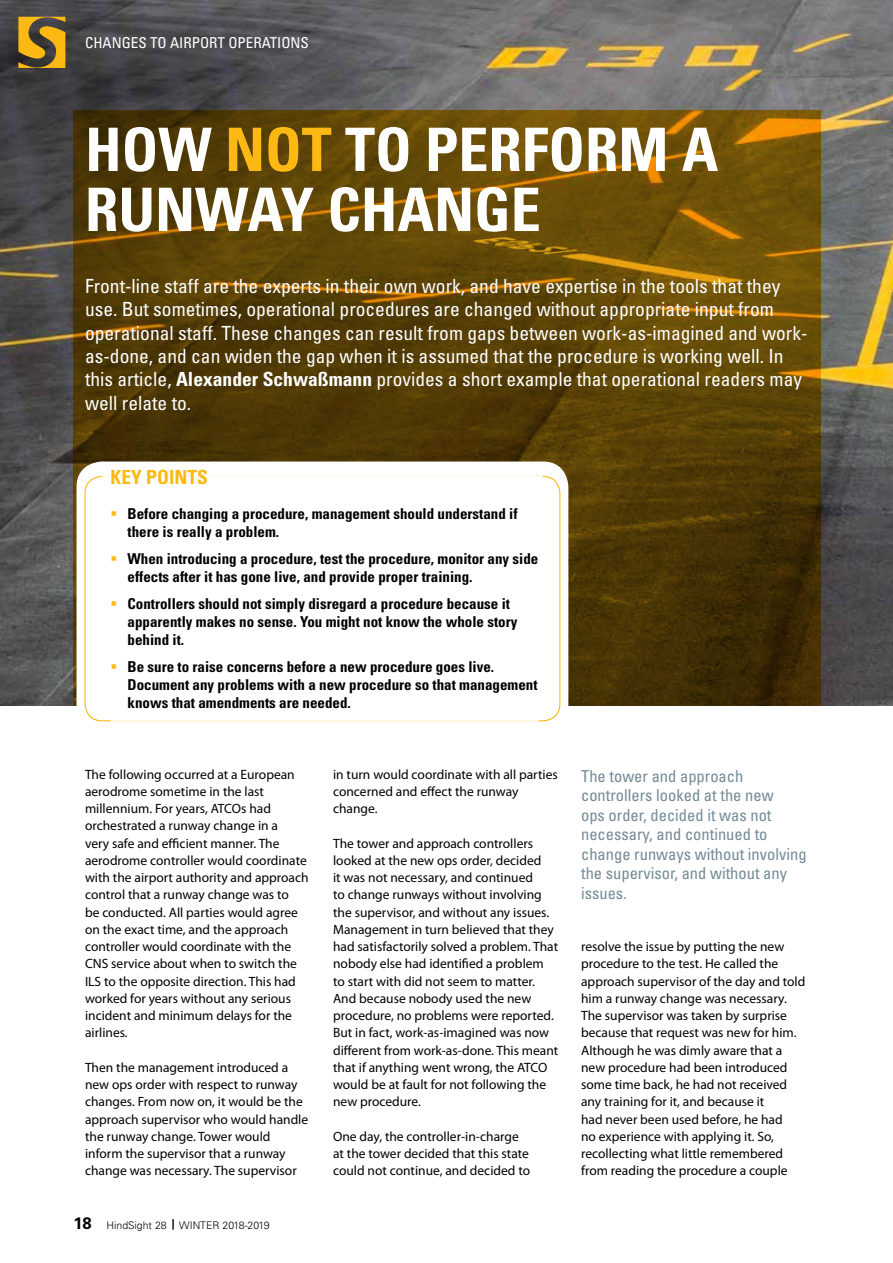
<style>
.page{position:relative;width:893px;height:1263px;background:#fff}
.page>*{position:absolute;margin:0;border:0;box-sizing:border-box;transform-origin:0 0}
.T1{font:700 condensed 60px/60px "Univers LT Std";color:#fff}
.Intro{font:condensed 19.5px/23.4px "Univers LT Std";color:#fff}
.Key_points_title{font:700 condensed 19.5px "Univers LT Std";color:#fdb913}
.Callout{font:condensed 16.5px/19.5px "Univers LT Std";color:#748a96}
.t1{font:700 condensed 15px/18px "Univers LT Std";color:#000}
.t2{font:condensed 15px "Univers LT Std";color:#fff}
.BT{font:13.5px/17.2px "Myriad Pro";color:#000}
.t3{font:300 10.5px "Univers LT Std";color:#000}
.s1{color:#fdb913}
.s2{font-weight:700}
.s3{font-weight:700;font-size:16.5px}
</style>
<div class="page">
<img style="left:0;top:0;width:893px;height:706px">
<svg style="left:74px;top:111px;width:747px;height:595px;background:#5b4106"></svg>
<svg style="left:77px;top:461px;width:491px;height:261px"></svg>
<hr style="left:102px;top:476px;width:441px;height:1px;background:#fff">
<hr style="left:111px;top:549px;width:428px;height:2px;background:#fff">
<hr style="left:111px;top:594px;width:428px;height:2px;background:#fff">
<hr style="left:111px;top:657px;width:428px;height:2px;background:#fff">
<hr style="left:111px;top:720px;width:428px;height:2px;background:#fff">
<svg style="left:18px;top:17px;width:47px;height:51px;background:#a88124"></svg>
<svg style="left:112px;top:511px;width:4px;height:5px"></svg>
<svg style="left:112px;top:556px;width:4px;height:5px"></svg>
<svg style="left:112px;top:601px;width:4px;height:5px"></svg>
<svg style="left:112px;top:664px;width:4px;height:5px"></svg>
<p class="t2" style="left:85px;top:33px;width:18px">Changes</p>
<p class="t2" style="left:150px;top:33px;width:29px">to airport</p>
<p class="t2" style="left:228px;top:33px;width:9px">operations</p>
<p class="T1" style="left:85px;top:119px;width:635px">HOW <span class="s1">NOT</span> TO PERFORM A<br>RUNWAY CHANGE</p>
<p class="Intro" style="left:85px;top:274px;width:724px">Front-line staff are the experts in their own work, and have expertise in the tools that they use. But sometimes, operational procedures are changed without appropriate input from operational staff. These changes can result from gaps between work-as-imagined and work&shy;as-done, and can widen the gap when it is assumed that the procedure is working well. In this article, <span class="s2">Alexander Schwaßmann</span> provides a short example that operational readers may well relate to.</p>
<p class="Key_points_title" style="left:111px;top:465px;width:99px">KEY POINTS</p>
<p class="t1" style="left:128px;top:505px;width:391px">Before changing a procedure, management should understand if there is really a problem.</p>
<p class="t1" style="left:128px;top:550px;width:412px">When introducing a procedure, test the procedure, monitor any side effects after it has gone live, and provide proper training.</p>
<p class="t1" style="left:128px;top:595px;width:391px">Controllers should not simply disregard a procedure because it apparently makes no sense. You might not know the whole story behind it.</p>
<p class="t1" style="left:128px;top:658px;width:411px">Be sure to raise concerns before a new procedure goes live.<br>Document any problems with a new procedure so that management knows that amendments are needed.</p>
<p class="BT" style="left:85px;top:765px;width:225px">The following occurred at a European aerodrome sometime in the last millennium. For years, ATCOs had orchestrated a runway change in a<br>very safe and efficient manner. The aerodrome controller would coordinate with the airport authority and approach control that a runway change was to<br>be conducted. All parties would agree on the exact time, and the approach controller would coordinate with the CNS service about when to switch the ILS to the opposite direction. This had worked for years without any serious incident and minimum delays for the airlines.</p>
<p class="BT" style="left:85px;top:1058px;width:225px">Then the management introduced a new ops order with respect to runway changes. From now on, it would be the approach supervisor who would handle the runway change. Tower would inform the supervisor that a runway change was necessary. The supervisor</p>
<p class="t3" style="left:74px;top:1219px;width:198px"><span class="s3">18</span> HindSight 28 <span class="s2">|</span> WINTER 2018-2019</p>
<p class="BT" style="left:333px;top:765px;width:226px">in turn would coordinate with all parties concerned and effect the runway change.</p>
<p class="BT" style="left:333px;top:834px;width:227px">The tower and approach controllers looked at the new ops order, decided<br>it was not necessary, and continued<br>to change runways without involving the supervisor, and without any issues.<br>Management in turn believed that they had satisfactorily solved a problem. That nobody else had identified a problem to start with did not seem to matter.<br>And because nobody used the new procedure, no problems were reported.<br>But in fact, work-as-imagined was now different from work-as-done. This meant that if anything went wrong, the ATCO would be at fault for not following the new procedure.</p>
<p class="BT" style="left:333px;top:1127px;width:199px">One day, the controller-in-charge at the tower decided that this state could not continue, and decided to</p>
<p class="Callout" style="left:581px;top:766px;width:227px">The tower and approach controllers looked at the new<br>ops order, decided it was not necessary, and continued to change runways without involving the supervisor, and without any issues.</p>
<p class="BT" style="left:581px;top:938px;width:226px">resolve the issue by putting the new procedure to the test. He called the approach supervisor of the day and told him a runway change was necessary.<br>The supervisor was taken by surprise because that request was new for him.<br>Although he was dimly aware that a new procedure had been introduced some time back, he had not received any training for it, and because it<br>had never been used before, he had<br>no experience with applying it. So, recollecting what little remembered from reading the procedure a couple</p>
</div>
